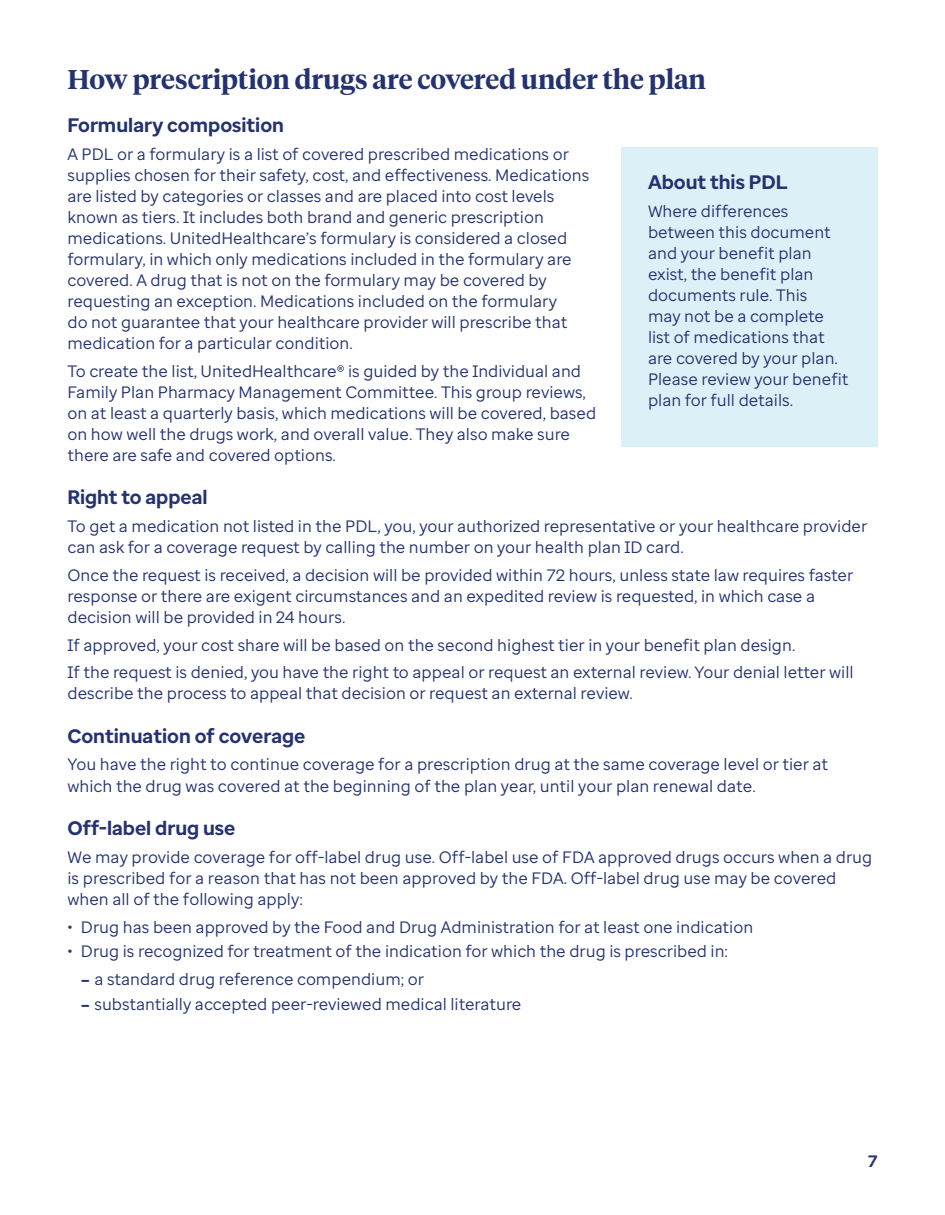
<style>
.page{position:relative;width:945px;height:1215px;background:#fff}
.page>*{position:absolute;margin:0;border:0;box-sizing:border-box;transform-origin:0 0}
.t1{font:600 27px "UHC Serif Headline";color:#243270}
.t2{font:700 19.5px "Enterprise Sans";color:#243270}
.t3{font:16.5px/21px "Enterprise Sans";color:#243270}
.t4{font:700 16.5px "Enterprise Sans";color:#243270}
.s1{font-style:inherit}
.s2{font-family:"UHC Sans";font-weight:700}
</style>
<div class="page">
<div style="left:621px;top:147px;width:257px;height:300px;background:#dbf1f7"></div>
<h1 class="t1" style="left:68px;top:60px;width:640px">How prescription drugs are covered under the plan</h1>
<p class="t2" style="left:68px;top:113px;width:218px">Formulary composition</p>
<p class="t3" style="left:68px;top:144px;width:523px">A PDL or a formulary is a list of covered prescribed medications or supplies chosen for their safety, cost, and effectiveness. Medications are listed by categories or classes and are placed into cost levels known as tiers. It includes both brand and generic prescription medications. UnitedHealthcare’s formulary is considered a closed formulary, in which only medications included in the formulary are covered. A drug that is not on the formulary may be covered by requesting an exception. Medications included on the formulary<br>do not guarantee that your healthcare provider will prescribe that medication for a particular condition.</p>
<p class="t3" style="left:68px;top:360px;width:530px">To create the list, UnitedHealthcare® is guided by the Individual and Family Plan Pharmacy Management Committee. This group reviews, on at least a quarterly basis, which medications will be covered, based on how well the drugs work, and overall value. They also make sure there are safe and covered options.</p>
<p class="t2" style="left:68px;top:485px;width:142px">Right to appeal</p>
<p class="t3" style="left:68px;top:516px;width:801px">To get a medication not listed in the PDL, you, your authorized representative or your healthcare provider can ask for a coverage request by calling the number on your health plan ID card.</p>
<p class="t3" style="left:68px;top:564px;width:787px">Once the request is received, a decision will be provided within 72 hours, unless state law requires faster response or there are exigent circumstances and an expedited review is requested, in which case a decision will be provided in 24 hours.</p>
<p class="t3" style="left:68px;top:631px;width:788px;line-height:27.8px">If approved, your cost share will be based on the second highest tier in your benefit plan design.<br>If the request is denied, you have the right to appeal or request an external review. Your denial letter will</p>
<p class="t3" style="left:68px;top:683px;width:567px">describe the process to appeal that decision or request an external review.</p>
<p class="t2" style="left:68px;top:723px;width:239px">Continuation of coverage</p>
<p class="t3" style="left:68px;top:754px;width:762px">You have <span class="s1">the</span> right to continue coverage for a prescription drug at the same coverage level or tier at which the drug was covered at the beginning of the plan year, until your plan renewal date.</p>
<p class="t2" style="left:68px;top:816px;width:169px">Off-label drug use</p>
<p class="t3" style="left:68px;top:847px;width:806px">We may provide coverage for off-label drug use. Off-label use of FDA approved drugs occurs when a drug is prescribed for a reason that has not been approved by the FDA<span class="s1">.</span> Off-label drug use may be covered when all of the following apply:</p>
<p class="t3" style="left:68px;top:917px;width:687px">• Drug has been approved by the Food and Drug Administration for at least one indication</p>
<p class="t3" style="left:68px;top:941px;width:662px">• Drug is recognized for treatment of the indication for which the drug is prescribed in:</p>
<p class="t3" style="left:81px;top:969px;width:344px"><span class="s2">–</span> a standard drug reference compendium; or</p>
<p class="t3" style="left:81px;top:993px;width:442px"><span class="s2">–</span> substantially accepted peer-reviewed medical literature</p>
<p class="t2" style="left:648px;top:170px;width:141px">About this PDL</p>
<p class="t3" style="left:648px;top:201px;width:202px">Where differences between this document and your benefit plan exist, the benefit plan documents rule. This<br>may not be a complete list of medications that are covered by your plan.<br>Please review your benefit plan for full details.</p>
<p class="t4" style="left:868px;top:1150px;width:11px">7</p>
</div>
